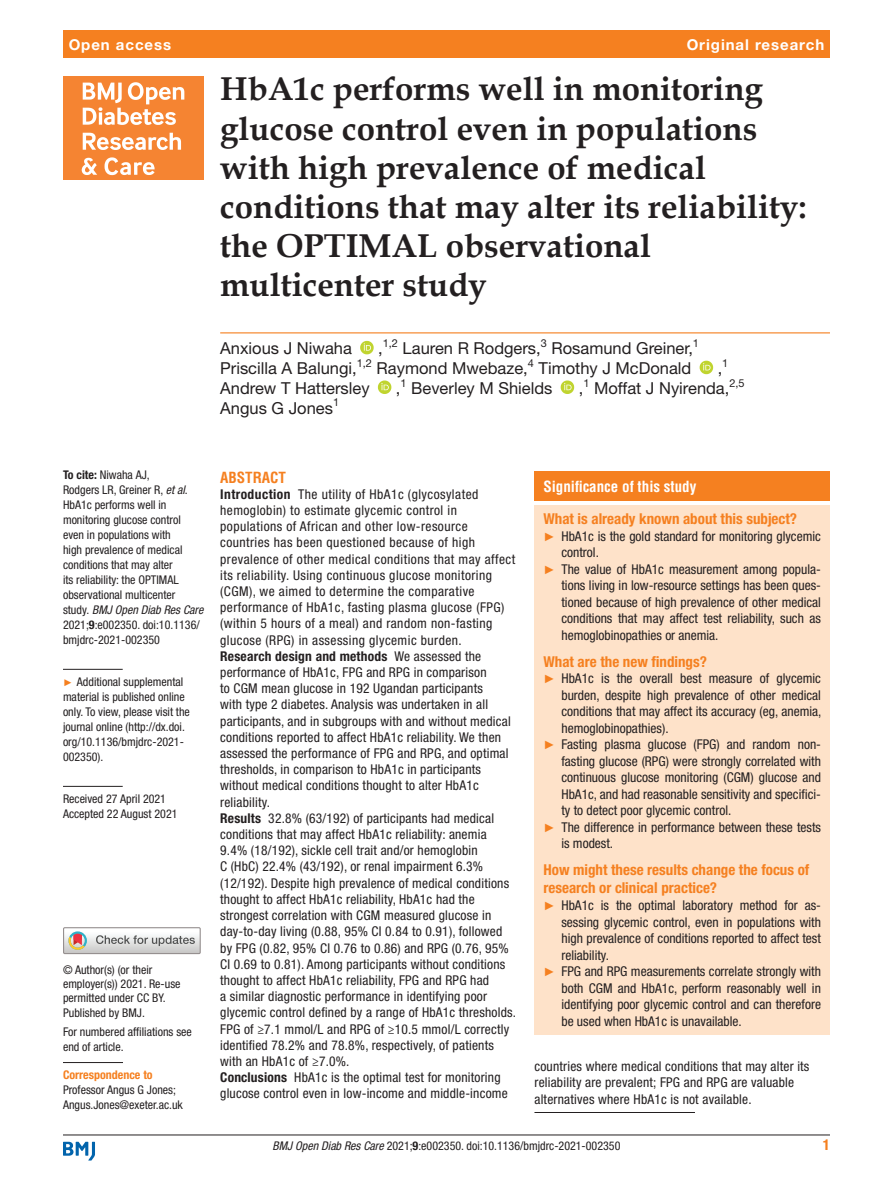
<style>
.page{position:relative;width:893px;height:1191px;background:#fff}
.page>*{position:absolute;margin:0;border:0;box-sizing:border-box;transform-origin:0 0}
.t1{font:700 33px/39px "Book Antiqua";color:#231f20}
.t2{font:16.5px "Helvetica Neue LT Std";color:#231f20}
.t3{font:700 condensed 15px/18px "Helvetica Neue LT Std";color:#f58020}
.t4{font:700 15px "Helvetica Neue LT Std";letter-spacing:.065em;color:#fff}
.t5{font:700 condensed 15px "Helvetica";color:#fff}
.t6{font:700 condensed 15px "Helvetica";color:#f58020}
.t7{font:condensed 13.5px/16.2px "Helvetica Neue LT Std";letter-spacing:.015em;color:#231f20}
.t8{font:condensed 12px/15px "Helvetica Neue LT Std";color:#231f20}
.t9{font:700 condensed 12px "Helvetica Neue LT Std";color:#f58020}
.t10{font:10.95px "Helvetica Neue LT Std";color:#231f20}
.s1{font-weight:700}
.s2{font-style:italic}
.s3{font-family:"Arial";font-stretch:normal;font-size:9.75px;color:#f58020}
.s4{font-family:"Arial";font-stretch:normal;font-size:12px;color:#f58020}
</style>
<div class="page">
<hr style="left:63px;top:1134px;width:767px;height:1px;background:#231f20">
<svg style="left:63px;top:1141px;width:32px;height:19px"></svg>
<div style="left:63px;top:31px;width:767px;height:27px;background:#f58020"></div>
<hr style="left:220px;top:332px;width:610px;height:1px;background:#f58020">
<svg style="left:360px;top:341px;width:14px;height:13px"></svg>
<svg style="left:700px;top:361px;width:13px;height:13px"></svg>
<svg style="left:378px;top:380px;width:13px;height:14px"></svg>
<svg style="left:561px;top:380px;width:13px;height:14px"></svg>
<hr style="left:63px;top:1062px;width:60px;height:1px;background:#231f20">
<hr style="left:63px;top:669px;width:60px;height:1px;background:#231f20">
<hr style="left:63px;top:786px;width:60px;height:1px;background:#231f20">
<div style="left:63px;top:927px;width:138px;height:27px;border:1px solid #969090"></div>
<svg style="left:64px;top:927px;width:136px;height:26px"></svg>
<div style="left:63px;top:76px;width:140px;height:104px;background:#f58432"></div>
<svg style="left:83px;top:82px;width:101px;height:43px"></svg>
<svg style="left:83px;top:133px;width:98px;height:17px"></svg>
<svg style="left:82px;top:158px;width:15px;height:17px"></svg>
<svg style="left:105px;top:157px;width:50px;height:18px"></svg>
<hr style="left:534px;top:1112px;width:161px;height:1px;background:#231f20">
<div style="left:534px;top:470px;width:296px;height:30px;background:#f58020"></div>
<div style="left:534px;top:504px;width:296px;height:530px;background:#fee2c9"></div>
<p class="t4" style="left:69px;top:35px;width:104px">Open access</p>
<p class="t4" style="left:687px;top:35px;width:139px">Original research</p>
<h1 class="t1" style="left:220px;top:70px;width:588px">HbA1c performs well in monitoring glucose control even in populations with high prevalence of medical conditions that may alter its reliability: the OPTIMAL observational multicenter study</h1>
<p class="t2" style="left:220px;top:339px;width:133px">Anxious J Niwaha</p>
<p class="t2" style="left:378px;top:339px;width:322px">,<sup>1,2</sup> Lauren R Rodgers,<sup>3</sup> Rosamund Greiner,<sup>1</sup></p>
<p class="t2" style="left:220px;top:358px;width:138px">Priscilla A Balungi,</p>
<p class="t10" style="left:357px;top:356px;width:17px">1,2</p>
<p class="t2" style="left:377px;top:358px;width:153px">Raymond Mwebaze,</p>
<p class="t10" style="left:528px;top:356px;width:8px">4</p>
<p class="t2" style="left:538px;top:358px;width:154px">Timothy J McDonald</p>
<p class="t2" style="left:718px;top:358px;width:6px">,</p>
<p class="t10" style="left:722px;top:356px;width:8px">1</p>
<p class="t10" style="left:401px;top:376px;width:8px">1</p>
<p class="t2" style="left:411px;top:378px;width:143px">Beverley M Shields</p>
<p class="t2" style="left:579px;top:378px;width:6px">,</p>
<p class="t10" style="left:583px;top:376px;width:8px">1</p>
<p class="t2" style="left:594px;top:378px;width:137px">Moffat J Nyirenda,</p>
<p class="t10" style="left:729px;top:376px;width:17px">2,5</p>
<p class="t2" style="left:220px;top:378px;width:151px">Andrew T Hattersley</p>
<p class="t2" style="left:396px;top:378px;width:6px">,</p>
<p class="t2" style="left:220px;top:398px;width:114px">Angus G Jones</p>
<p class="t10" style="left:333px;top:396px;width:8px">1</p>
<p class="t8" style="left:63px;top:467px;width:142px"><span class="s1">To cite:</span> Niwaha AJ,<br>Rodgers LR, Greiner R, <span class="s2">et al</span>.<br>HbA1c performs well in monitoring glucose control even in populations with<br>high prevalence of medical conditions that may alter<br>its reliability: the OPTIMAL observational multicenter study. <span class="s2">BMJ Open Diab Res Care<br></span>2021;<span class="s1">9</span>:e002350. doi:10.1136/ bmjdrc-2021-002350</p>
<p class="t8" style="left:63px;top:674px;width:128px"><span class="s3">►</span> Additional supplemental material is published online only. To view, please visit the journal online (http://dx.doi. org/10.1136/bmjdrc-2021-<br>002350).</p>
<p class="t8" style="left:63px;top:791px;width:116px">Received 27 April 2021<br>Accepted 22 August 2021</p>
<p class="t8" style="left:63px;top:962px;width:119px;line-height:14.4px">© Author(s) (or their employer(s)) 2021. Re-use permitted under CC BY.<br>Published by BMJ.</p>
<p class="t8" style="left:63px;top:1024px;width:130px">For numbered affiliations see end of article.</p>
<p class="t9" style="left:63px;top:1067px;width:91px">Correspondence to</p>
<p class="t8" style="left:63px;top:1082px;width:121px">Professor Angus G Jones;<br>Angus.Jones@exeter.ac.uk</p>
<p class="t6" style="left:220px;top:467px;width:67px">ABSTRACT</p>
<p class="t7" style="left:220px;top:486px;width:297px"><span class="s1">Introduction</span> The utility of HbA1c (glycosylated hemoglobin) to estimate glycemic control in populations of African and other low-resource countries has been questioned because of high prevalence of other medical conditions that may affect its reliability. Using continuous glucose monitoring (CGM), we aimed to determine the comparative performance of HbA1c, fasting plasma glucose (FPG) (within 5 hours of a meal) and random non-fasting glucose (RPG) in assessing glycemic burden.<br><span class="s1">Research design and methods</span> We assessed the performance of HbA1c, FPG and RPG in comparison<br>to CGM mean glucose in 192 Ugandan participants<br>with type 2 diabetes. Analysis was undertaken in all participants, and in subgroups with and without medical conditions reported to affect HbA1c reliability. We then assessed the performance of FPG and RPG, and optimal thresholds, in comparison to HbA1c in participants without medical conditions thought to alter HbA1c reliability.<br><span class="s1">Results</span> 32.8% (63/192) of participants had medical conditions that may affect HbA1c reliability: anemia 9.4% (18/192), sickle cell trait and/or hemoglobin<br>C (HbC) 22.4% (43/192), or renal impairment 6.3% (12/192). Despite high prevalence of medical conditions thought to affect HbA1c reliability, HbA1c had the strongest correlation with CGM measured glucose in day-to-day living (0.88, 95% CI 0.84 to 0.91), followed by FPG (0.82, 95% CI 0.76 to 0.86) and RPG (0.76, 95% CI 0.69 to 0.81). Among participants without conditions thought to affect HbA1c reliability, FPG and RPG had<br>a similar diagnostic performance in identifying poor glycemic control defined by a range of HbA1c thresholds.<br>FPG of ≥7.1 mmol/L and RPG of ≥10.5 mmol/L correctly identified 78.2% and 78.8%, respectively, of patients with an HbA1c of ≥7.0%.<br><span class="s1">Conclusions</span> HbA1c is the optimal test for monitoring glucose control even in low-income and middle-income</p>
<p class="t5" style="left:543px;top:476px;width:154px">Significance of this study</p>
<p class="t3" style="left:543px;top:510px;width:255px">What is already known about this subject?</p>
<p class="t7" style="left:543px;top:528px;width:279px"><span class="s4">►</span> HbA1c is the gold standard for monitoring glycemic</p>
<p class="t7" style="left:561px;top:544px;width:39px">control.</p>
<p class="t7" style="left:543px;top:561px;width:279px"><span class="s4">►</span> The value of HbA1c measurement among popula-</p>
<p class="t7" style="left:561px;top:577px;width:261px">tions living in low-resource settings has been ques-</p>
<p class="t7" style="left:561px;top:594px;width:261px">tioned because of high prevalence of other medical</p>
<p class="t7" style="left:561px;top:610px;width:261px">conditions that may affect test reliability, such as</p>
<p class="t7" style="left:561px;top:627px;width:159px">hemoglobinopathies or anemia.</p>
<p class="t3" style="left:543px;top:652px;width:165px">What are the new findings?</p>
<p class="t7" style="left:543px;top:670px;width:279px"><span class="s4">►</span> HbA1c is the overall best measure of glycemic</p>
<p class="t7" style="left:561px;top:687px;width:261px">burden, despite high prevalence of other medical</p>
<p class="t7" style="left:561px;top:703px;width:261px">conditions that may affect its accuracy (eg, anemia,</p>
<p class="t7" style="left:561px;top:720px;width:109px">hemoglobinopathies).</p>
<p class="t7" style="left:543px;top:736px;width:279px"><span class="s4">►</span> Fasting plasma glucose (FPG) and random non-</p>
<p class="t7" style="left:561px;top:753px;width:261px">fasting glucose (RPG) were strongly correlated with</p>
<p class="t7" style="left:561px;top:769px;width:261px">continuous glucose monitoring (CGM) glucose and</p>
<p class="t7" style="left:561px;top:786px;width:261px">HbA1c, and had reasonable sensitivity and specifici-</p>
<p class="t7" style="left:561px;top:802px;width:171px">ty to detect poor glycemic control.</p>
<p class="t7" style="left:543px;top:819px;width:279px"><span class="s4">►</span> The difference in performance between these tests</p>
<p class="t7" style="left:561px;top:835px;width:53px">is modest.</p>
<p class="t3" style="left:543px;top:861px;width:267px">How might these results change the focus of research or clinical practice?</p>
<p class="t7" style="left:543px;top:897px;width:279px"><span class="s4">►</span> HbA1c is the optimal laboratory method for as-</p>
<p class="t7" style="left:561px;top:913px;width:261px">sessing glycemic control, even in populations with</p>
<p class="t7" style="left:561px;top:930px;width:261px">high prevalence of conditions reported to affect test</p>
<p class="t7" style="left:561px;top:946px;width:49px">reliability.</p>
<p class="t7" style="left:543px;top:963px;width:279px"><span class="s4">►</span> FPG and RPG measurements correlate strongly with</p>
<p class="t7" style="left:561px;top:979px;width:261px">both CGM and HbA1c, perform reasonably well in</p>
<p class="t7" style="left:561px;top:996px;width:261px">identifying poor glycemic control and can therefore</p>
<p class="t7" style="left:561px;top:1012px;width:182px">be used when HbA1c is unavailable.</p>
<p class="t7" style="left:534px;top:1058px;width:276px">countries where medical conditions that may alter its reliability are prevalent; FPG and RPG are valuable alternatives where HbA1c is not available.</p>
<p class="t8" style="left:273px;top:1137px;width:349px"><span class="s2">BMJ Open Diab Res Care</span> 2021;<span class="s1">9</span>:e002350. doi:10.1136/bmjdrc-2021-002350</p>
<p class="t3" style="left:823px;top:1135px;width:9px">1</p>
</div>
